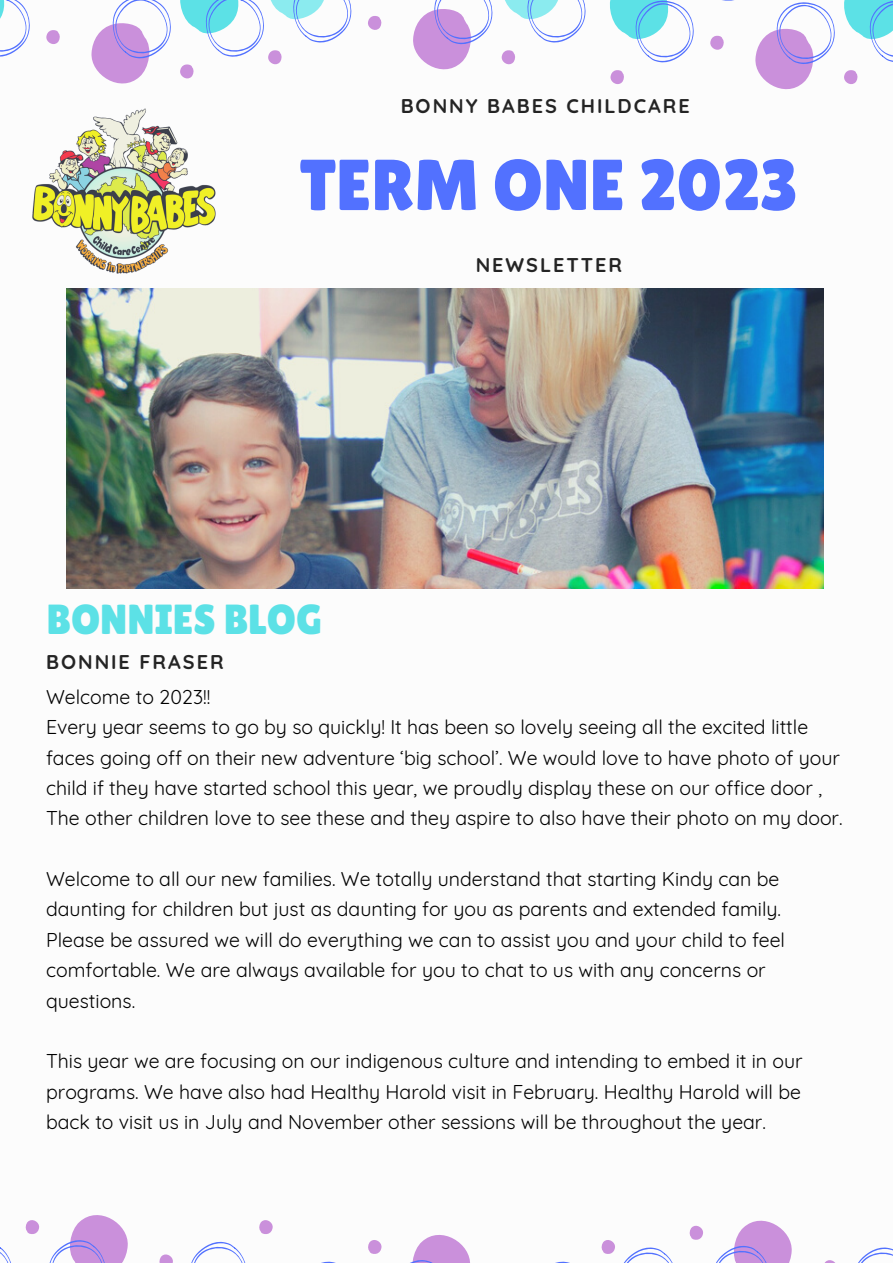
<style>
.page{position:relative;width:893px;height:1264px;background:#fff}
.page>*{position:absolute;margin:0;border:0;box-sizing:border-box;transform-origin:0 0}
.t1{font:72px "Lilita One";color:#5271ff}
.t2{font:42px "Lilita One";color:#5ce1e6}
.t3{font:700 19.8px "Quicksand";letter-spacing:.1em;color:#242424}
.t4{font:19.5px/30.3px "Quicksand";color:#000}
</style>
<div class="page">
<img style="left:67px;top:289px;width:756px;height:299px">
<svg style="left:0;top:0;width:30px;height:57px"></svg>
<svg style="left:46px;top:30px;width:14px;height:14px"></svg>
<svg style="left:91px;top:0;width:80px;height:83px"></svg>
<svg style="left:180px;top:0;width:172px;height:79px"></svg>
<svg style="left:368px;top:16px;width:14px;height:14px"></svg>
<svg style="left:413px;top:0;width:173px;height:69px"></svg>
<svg style="left:609px;top:0;width:283px;height:89px"></svg>
<svg style="left:858px;top:1247px;width:34px;height:15px"></svg>
<svg style="left:825px;top:1260px;width:9px;height:2px"></svg>
<svg style="left:689px;top:1225px;width:14px;height:15px"></svg>
<svg style="left:716px;top:1220px;width:76px;height:42px"></svg>
<svg style="left:601px;top:1240px;width:71px;height:22px"></svg>
<svg style="left:368px;top:1240px;width:14px;height:14px"></svg>
<svg style="left:412px;top:1235px;width:58px;height:27px"></svg>
<svg style="left:259px;top:1220px;width:14px;height:14px"></svg>
<svg style="left:191px;top:1241px;width:54px;height:21px"></svg>
<svg style="left:159px;top:1254px;width:14px;height:8px"></svg>
<svg style="left:25px;top:1220px;width:14px;height:14px"></svg>
<svg style="left:50px;top:1215px;width:78px;height:47px"></svg>
<svg style="left:0;top:1247px;width:11px;height:15px"></svg>
<img style="left:32px;top:108px;width:184px;height:166px">
<p class="t3" style="left:400px;top:93px;width:290px">BONNY BABES CHILDCARE</p>
<h1 class="t1" style="left:300px;top:144px;width:499px">TERM ONE 2023</h1>
<p class="t3" style="left:475px;top:252px;width:148px">NEWSLETTER</p>
<h2 class="t2" style="left:46px;top:595px;width:277px">BONNIES BLOG</h2>
<p class="t3" style="left:46px;top:649px;width:179px">BONNIE FRASER</p>
<p class="t4" style="left:46px;top:681px;width:798px">Welcome to 2023!!<br>Every year seems to go by so quickly! It has been so lovely seeing all the excited little faces going off on their new adventure ‘big school’. We would love to have photo of your child if they have started school this year, we proudly display these on our office door , The other children love to see these and they aspire to also have their photo on my door.</p>
<p class="t4" style="left:46px;top:863px;width:740px">Welcome to all our new families. We totally understand that starting Kindy can be daunting for children but just as daunting for you as parents and extended family.<br>Please be assured we will do everything we can to assist you and your child to feel comfortable. We are always available for you to chat to us with any concerns or questions.</p>
<p class="t4" style="left:46px;top:1045px;width:758px;text-align:justify">This year we are focusing on our indigenous culture and intending to embed it in our programs. We have also had Healthy Harold visit in February. Healthy Harold will be back to visit us in July and November other sessions will be throughout the year.</p>
</div>
